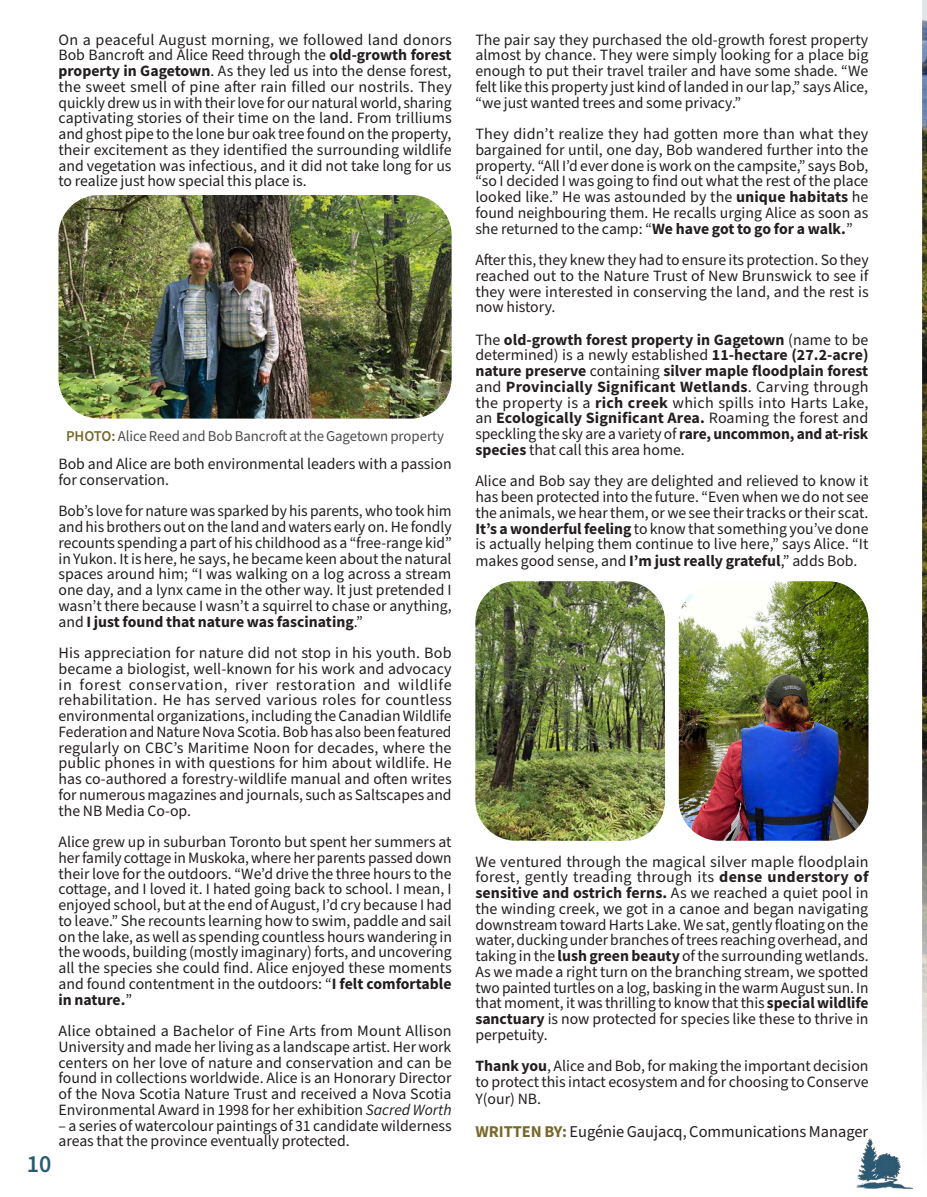
<style>
.page{position:relative;width:927px;height:1197px;background:#fff}
.page>*{position:absolute;margin:0;border:0;box-sizing:border-box;transform-origin:0 0}
.Footer_Page_Numbers{font:600 24px "Source Sans Pro";color:#295a74}
.Footer_Page_Numbers-2{font:16.5px "Source Sans Pro";color:#231f20}
.Footer_Page_Numbers-3{font:15.75px/15.8px "Source Sans Pro";color:#231f20;text-align:justify}
.Footer_Page_Numbers-4{font:700 15.75px/15.8px "Source Sans Pro";letter-spacing:.01em;color:#231f20;text-align:justify}
.Footer_Page_Numbers-5{font:15px "Source Sans Pro";letter-spacing:-.005em;color:#4b4c4d}
.s1{font-weight:700}
.s2{font-weight:400}
.s3{font-weight:600;color:#776829}
.s4{font-style:italic}
.s5{font-weight:700;color:#776829}
</style>
<div class="page">
<img style="left:922px;top:0;width:5px;height:1110px">
<img style="left:58px;top:195px;width:394px;height:224px">
<img style="left:475px;top:581px;width:190px;height:260px">
<img style="left:679px;top:581px;width:189px;height:260px">
<img style="left:856px;top:1138px;width:56px;height:52px">
<p class="Footer_Page_Numbers" style="left:27px;top:1149px;width:26px">10</p>
<p class="Footer_Page_Numbers-3" style="left:58px;top:32px;width:395px">On a peaceful August morning, we followed land donors Bob Bancroft and Alice Reed through the <span class="s1">old-growth forest property in Gagetown</span>. As they led us into the dense forest, the sweet smell of pine after rain filled our nostrils. They quickly drew us in with their love for our natural world, sharing captivating stories of their time on the land. From trilliums and ghost pipe to the lone bur oak tree found on the property, their excitement as they identified the surrounding wildlife and vegetation was infectious, and it did not take long for us to realize just how special this place is.</p>
<p class="Footer_Page_Numbers-3" style="left:475px;top:32px;width:395px">The pair say they purchased the old-growth forest property almost by chance. They were simply looking for a place big enough to put their travel trailer and have some shade. “We felt like this property just kind of landed in our lap,” says Alice, “we just wanted trees and some privacy.”</p>
<p class="Footer_Page_Numbers-3" style="left:475px;top:127px;width:395px">They didn’t realize they had gotten more than what they bargained for until, one day, Bob wandered further into the property. “All I’d ever done is work on the campsite,” says Bob, “so I decided I was going to find out what the rest of the place looked like.” He was astounded by the <span class="s1">unique habitats</span> he found neighbouring them. He recalls urging Alice as soon as she returned to the camp: “<span class="s1">We have got to go for a walk.</span>”</p>
<p class="Footer_Page_Numbers-3" style="left:475px;top:253px;width:395px">After this, they knew they had to ensure its protection. So they reached out to the Nature Trust of New Brunswick to see if they were interested in conserving the land, and the rest is now history.</p>
<p class="Footer_Page_Numbers-4" style="left:475px;top:331px;width:395px"><span class="s2">The</span> old-growth forest property in Gagetown <span class="s2">(name to be determined) is a newly established</span> 11-hectare (27.2-acre) nature preserve <span class="s2">containing</span> silver maple floodplain forest <span class="s2">and</span> Provincially Significant Wetlands<span class="s2">. Carving through the property is a</span> rich creek <span class="s2">which spills into Harts Lake, an</span> Ecologically Significant Area. <span class="s2">Roaming the forest and speckling the sky are a variety of</span> rare, uncommon, and at-risk species <span class="s2">that call this area home.</span></p>
<p class="Footer_Page_Numbers-3" style="left:475px;top:474px;width:395px">Alice and Bob say they are delighted and relieved to know it has been protected into the future. “Even when we do not see the animals, we hear them, or we see their tracks or their scat.<br><span class="s1">It’s a wonderful feeling</span> to know that something you’ve done is actually helping them continue to live here,” says Alice. “It makes good sense, and <span class="s1">I’m just really grateful</span>,” adds Bob.</p>
<p class="Footer_Page_Numbers-5" style="left:66px;top:426px;width:379px"><span class="s3">PHOTO:</span> Alice Reed and Bob Bancroft at the Gagetown property</p>
<p class="Footer_Page_Numbers-3" style="left:58px;top:457px;width:395px">Bob and Alice are both environmental leaders with a passion for conservation.</p>
<p class="Footer_Page_Numbers-3" style="left:58px;top:504px;width:395px">Bob’s love for nature was sparked by his parents, who took him and his brothers out on the land and waters early on. He fondly recounts spending a part of his childhood as a “free-range kid” in Yukon. It is here, he says, he became keen about the natural spaces around him; “I was walking on a log across a stream one day, and a lynx came in the other way. It just pretended I wasn’t there because I wasn’t a squirrel to chase or anything, and <span class="s1">I just found that nature was fascinating</span>.”</p>
<p class="Footer_Page_Numbers-3" style="left:58px;top:646px;width:395px">His appreciation for nature did not stop in his youth. Bob became a biologist, well-known for his work and advocacy in forest conservation, river restoration and wildlife rehabilitation. He has served various roles for countless environmental organizations, including the Canadian Wildlife Federation and Nature Nova Scotia. Bob has also been featured regularly on CBC’s Maritime Noon for decades, where the public phones in with questions for him about wildlife. He has co-authored a forestry-wildlife manual and often writes for numerous magazines and journals, such as Saltscapes and the NB Media Co-op.</p>
<p class="Footer_Page_Numbers-3" style="left:58px;top:835px;width:395px">Alice grew up in suburban Toronto but spent her summers at her family cottage in Muskoka, where her parents passed down their love for the outdoors. “We’d drive the three hours to the cottage, and I loved it. I hated going back to school. I mean, I enjoyed school, but at the end of August, I’d cry because I had to leave.” She recounts learning how to swim, paddle and sail on the lake, as well as spending countless hours wandering in the woods, building (mostly imaginary) forts, and uncovering all the species she could find. Alice enjoyed these moments and found contentment in the outdoors: “<span class="s1">I felt comfortable in nature.</span>”</p>
<p class="Footer_Page_Numbers-3" style="left:58px;top:1024px;width:395px">Alice obtained a Bachelor of Fine Arts from Mount Allison University and made her living as a landscape artist. Her work centers on her love of nature and conservation and can be found in collections worldwide. Alice is an Honorary Director of the Nova Scotia Nature Trust and received a Nova Scotia Environmental Award in 1998 for her exhibition <span class="s4">Sacred Worth</span></p>
<p class="Footer_Page_Numbers-3" style="left:58px;top:1118px;width:395px">– a series of watercolour paintings of 31 candidate wilderness areas that the province eventually protected.</p>
<p class="Footer_Page_Numbers-3" style="left:475px;top:854px;width:395px">We ventured through the magical silver maple floodplain forest, gently treading through its <span class="s1">dense understory of sensitive and ostrich ferns.</span> As we reached a quiet pool in the winding creek, we got in a canoe and began navigating downstream toward Harts Lake. We sat, gently floating on the water, ducking under branches of trees reaching overhead, and taking in the <span class="s1">lush green beauty</span> of the surrounding wetlands.<br>As we made a right turn on the branching stream, we spotted two painted turtles on a log, basking in the warm August sun. In that moment, it was thrilling to know that this <span class="s1">special wildlife sanctuary</span> is now protected for species like these to thrive in perpetuity.</p>
<p class="Footer_Page_Numbers-3" style="left:475px;top:1059px;width:395px;line-height:16.2px"><span class="s1">Thank you</span>, Alice and Bob, for making the important decision to protect this intact ecosystem and for choosing to Conserve Y(our) NB.</p>
<p class="Footer_Page_Numbers-2" style="left:475px;top:1120px;width:394px"><span class="s5">WRITTEN BY:</span> Eugénie Gaujacq, Communications Manager</p>
</div>
